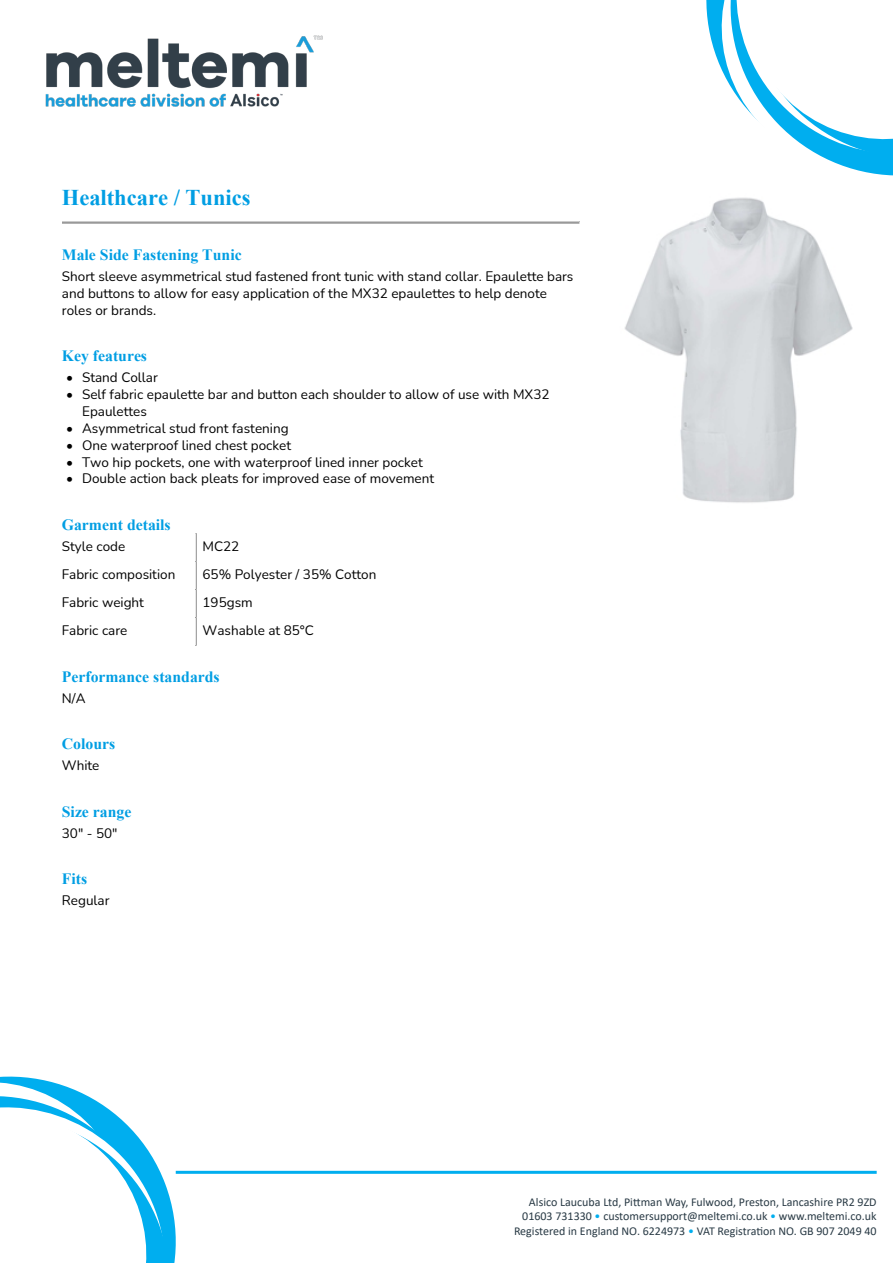
<style>
.page{position:relative;width:893px;height:1263px;background:#fff}
.page>*{position:absolute;margin:0;border:0;box-sizing:border-box;transform-origin:0 0}
.t1{font:700 22.5px "Times New Roman";color:#009ee3}
.t2{font:700 15.75px "Times New Roman";color:#009ee3}
.t3{font:13.5px/16.8px "Nunito Regula";color:#000}
.t4{font:12px "Calibri";color:#293a45}
.s1{color:#00aeef}
</style>
<div class="page">
<svg style="left:0;top:1076px;width:197px;height:187px"></svg>
<svg style="left:706px;top:0;width:187px;height:176px"></svg>
<hr style="left:176px;top:1171px;width:701px;height:3px;background:#00aeef">
<img style="left:45px;top:35px;width:278px;height:72px">
<hr style="left:62px;top:221px;width:517px;height:3px;background:#999">
<svg style="left:196px;top:533px;width:1px;height:113px"></svg>
<img style="left:624px;top:197px;width:229px;height:306px">
<h1 class="t1" style="left:62px;top:185px;width:190px">Healthcare / Tunics</h1>
<p class="t2" style="left:62px;top:246px;width:181px">Male Side Fastening Tunic</p>
<p class="t3" style="left:62px;top:268px;width:513px">Short sleeve asymmetrical stud fastened front tunic with stand collar. Epaulette bars and buttons to allow for easy application of the MX32 epaulettes to help denote roles or brands.</p>
<p class="t2" style="left:62px;top:347px;width:87px">Key features</p>
<p class="t3" style="left:66px;top:369px;width:93px">• Stand Collar</p>
<p class="t3" style="left:82px;top:386px;width:469px;text-indent:-16px">• Self fabric epaulette bar and button each shoulder to allow of use with MX32<br>Epaulettes</p>
<p class="t3" style="left:66px;top:420px;width:224px">• Asymmetrical stud front fastening</p>
<p class="t3" style="left:66px;top:437px;width:227px">• One waterproof lined chest pocket</p>
<p class="t3" style="left:66px;top:454px;width:358px">• Two hip pockets, one with waterproof lined inner pocket</p>
<p class="t3" style="left:66px;top:470px;width:370px">• Double action back pleats for improved ease of movement</p>
<p class="t2" style="left:62px;top:516px;width:110px">Garment details</p>
<p class="t3" style="left:62px;top:538px;width:65px">Style code</p>
<p class="t3" style="left:202px;top:538px;width:38px">MC22</p>
<p class="t3" style="left:62px;top:566px;width:115px">Fabric composition</p>
<p class="t3" style="left:202px;top:566px;width:175px">65% Polyester / 35% Cotton</p>
<p class="t3" style="left:62px;top:594px;width:84px">Fabric weight</p>
<p class="t3" style="left:202px;top:594px;width:52px">195gsm</p>
<p class="t3" style="left:62px;top:622px;width:67px">Fabric care</p>
<p class="t3" style="left:202px;top:622px;width:113px">Washable at 85°C</p>
<p class="t2" style="left:62px;top:668px;width:159px">Performance standards</p>
<p class="t3" style="left:62px;top:690px;width:25px">N/A</p>
<p class="t2" style="left:62px;top:735px;width:55px">Colours</p>
<p class="t3" style="left:62px;top:757px;width:39px">White</p>
<p class="t2" style="left:62px;top:803px;width:71px">Size range</p>
<p class="t3" style="left:62px;top:825px;width:57px">30" - 50"</p>
<p class="t2" style="left:62px;top:870px;width:27px">Fits</p>
<p class="t3" style="left:62px;top:892px;width:49px">Regular</p>
<p class="t4" style="left:529px;top:1194px;width:349px">Alsico Laucuba Ltd, Pittman Way, Fulwood, Preston, Lancashire PR2 9ZD</p>
<p class="t4" style="left:522px;top:1208px;width:356px">01603 731330 <span class="s1">•</span> customersupport@meltemi.co.uk <span class="s1">•</span> www.meltemi.co.uk</p>
<p class="t4" style="left:514px;top:1222px;width:364px">Registered in England NO. 6224973 <span class="s1">•</span> VAT Registration NO. GB 907 2049 40</p>
</div>
